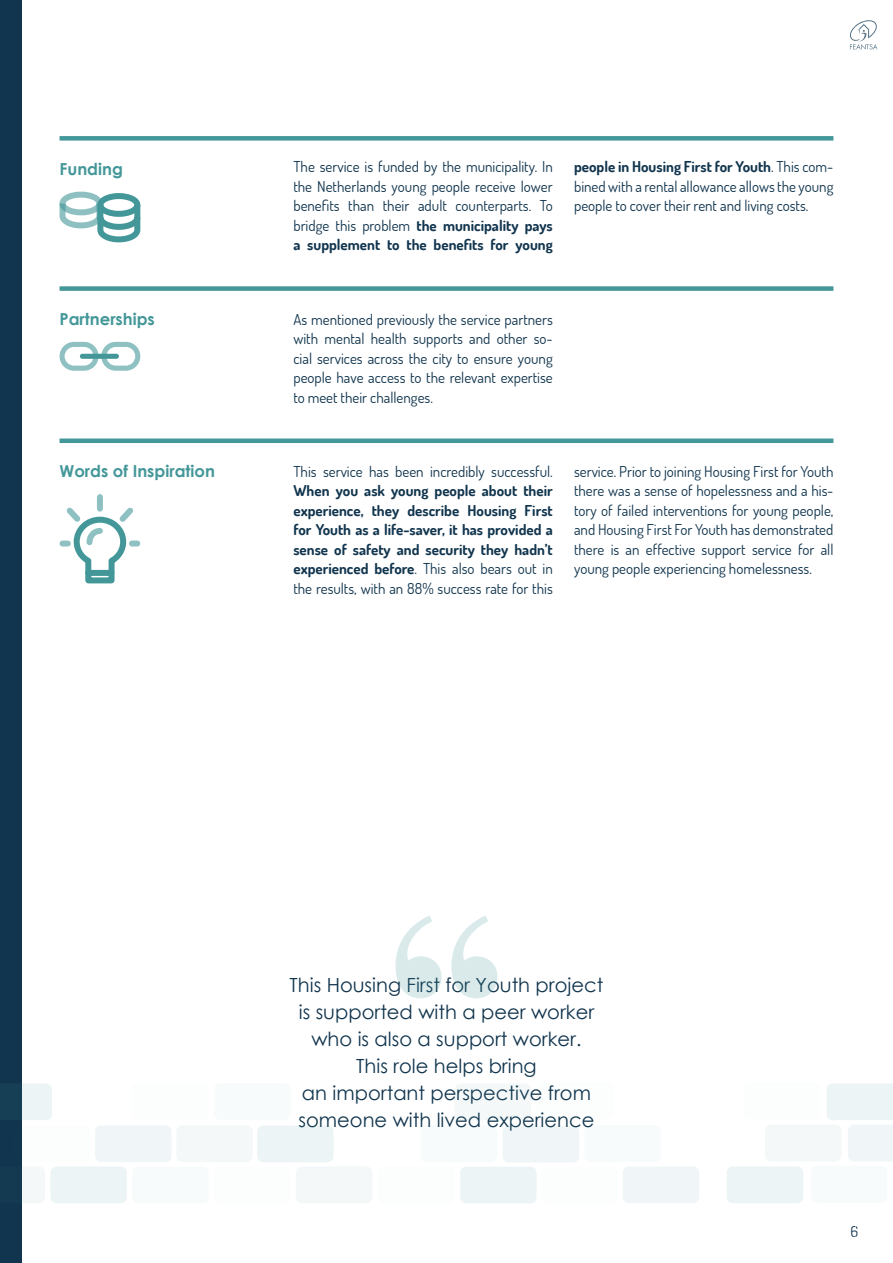
<style>
.page{position:relative;width:893px;height:1263px;background:#fff}
.page>*{position:absolute;margin:0;border:0;box-sizing:border-box;transform-origin:0 0}
.t1{font:19.5px/27px "Century Gothic";color:#11354e;text-align:center}
.t2{font:700 16.5px "Century Gothic";color:#449799}
.t3{font:15px/19.5px "Dosis";color:#11354e;text-align:justify}
.t4{font:700 15px/19.5px "Dosis";color:#11354e;text-align:justify}
.s1{font-weight:700}
.s2{font-weight:400}
</style>
<div class="page">
<svg style="left:850px;top:20px;width:27px;height:30px"></svg>
<div style="left:60px;top:136px;width:773px;height:5px;background:#449799"></div>
<div style="left:60px;top:286px;width:773px;height:5px;background:#449799"></div>
<div style="left:60px;top:438px;width:773px;height:5px;background:#449799"></div>
<div style="left:0;top:0;width:21px;height:1263px;background:#11354e"></div>
<svg style="left:60px;top:342px;width:80px;height:29px"></svg>
<div style="left:80px;top:354px;width:39px;height:5px;background:#449799;border-radius:3px"></div>
<svg style="left:59px;top:494px;width:82px;height:90px"></svg>
<div style="left:50px;top:1166px;width:77px;height:37px;background:#ecf4f5;border-radius:6px"></div>
<svg style="left:21px;top:1083px;width:31px;height:37px"></svg>
<div style="left:257px;top:1125px;width:77px;height:37px;background:#ecf4f5;border-radius:6px"></div>
<div style="left:460px;top:1166px;width:77px;height:37px;background:#ecf4f5;border-radius:6px"></div>
<div style="left:727px;top:1166px;width:76px;height:37px;background:#ecf4f5;border-radius:6px"></div>
<svg style="left:14px;top:1126px;width:76px;height:36px"></svg>
<div style="left:132px;top:1166px;width:77px;height:37px;background:#f8fbfb;border-radius:6px"></div>
<div style="left:214px;top:1083px;width:77px;height:37px;background:#f8fbfb;border-radius:6px"></div>
<div style="left:421px;top:1125px;width:76px;height:37px;background:#f8fbfb;border-radius:6px"></div>
<div style="left:584px;top:1125px;width:77px;height:37px;background:#f8fbfb;border-radius:6px"></div>
<div style="left:811px;top:1166px;width:76px;height:36px;background:#f8fbfb;border-radius:6px"></div>
<div style="left:95px;top:1125px;width:77px;height:37px;background:#f0f6f7;border-radius:6px"></div>
<div style="left:623px;top:1166px;width:76px;height:37px;background:#f0f6f7;border-radius:6px"></div>
<div style="left:503px;top:1126px;width:76px;height:36px;background:#f0f6f7;border-radius:6px"></div>
<svg style="left:827px;top:1083px;width:66px;height:78px"></svg>
<div style="left:296px;top:1166px;width:76px;height:37px;background:#f4f8f9;border-radius:6px"></div>
<div style="left:176px;top:1125px;width:77px;height:37px;background:#f4f8f9;border-radius:6px"></div>
<div style="left:455px;top:1083px;width:76px;height:37px;background:#f4f8f9;border-radius:6px"></div>
<div style="left:765px;top:1125px;width:76px;height:36px;background:#f4f8f9;border-radius:6px"></div>
<svg style="left:21px;top:1166px;width:24px;height:37px"></svg>
<svg style="left:395px;top:916px;width:102px;height:82px"></svg>
<div style="left:60px;top:192px;width:42px;height:23px;border:6px solid #449799;border-radius:50%"></div>
<svg style="left:59px;top:197px;width:82px;height:46px"></svg>
<div style="left:97px;top:193px;width:43px;height:24px;border:6px solid #449799;border-radius:50%"></div>
<p class="t2" style="left:60px;top:156px;width:65px">Funding</p>
<p class="t3" style="left:293px;top:157px;width:261px">The service is funded by the municipality. In the Netherlands young people receive lower benefits than their adult counterparts. To bridge this problem <span class="s1">the municipality pays a supplement to the benefits for young</span></p>
<p class="t3" style="left:574px;top:157px;width:261px"><span class="s1">people in Housing First for Youth</span>. This com&shy;bined with a rental allowance allows the young people to cover their rent and living costs.</p>
<p class="t2" style="left:60px;top:306px;width:97px">Partnerships</p>
<p class="t3" style="left:293px;top:309px;width:261px">As mentioned previously the service partners with mental health supports and other so&shy;cial services across the city to ensure young people have access to the relevant expertise to meet their challenges.</p>
<p class="t2" style="left:60px;top:458px;width:157px">Words of Inspiration</p>
<p class="t3" style="left:293px;top:461px;width:261px">This service has been incredibly successful.</p>
<p class="t4" style="left:293px;top:481px;width:261px">When you ask young people about their experience, they describe Housing First for Youth as a life-saver, it has provided a sense of safety and security they hadn’t experienced before<span class="s2">. This also bears out in the results, with an 88% success rate for this</span></p>
<p class="t3" style="left:574px;top:461px;width:261px">service. Prior to joining Housing First for Youth there was a sense of hopelessness and a his&shy;tory of failed interventions for young people, and Housing First For Youth has demonstrated there is an effective support service for all young people experiencing homelessness.</p>
<h1 class="t1" style="left:290px;top:971px;width:315px">This Housing First for Youth project is supported with a peer worker who is also a support worker.<br>This role helps bring<br>an important perspective from someone with lived experience</h1>
<p class="t3" style="left:850px;top:1221px;width:9px">6</p>
</div>
